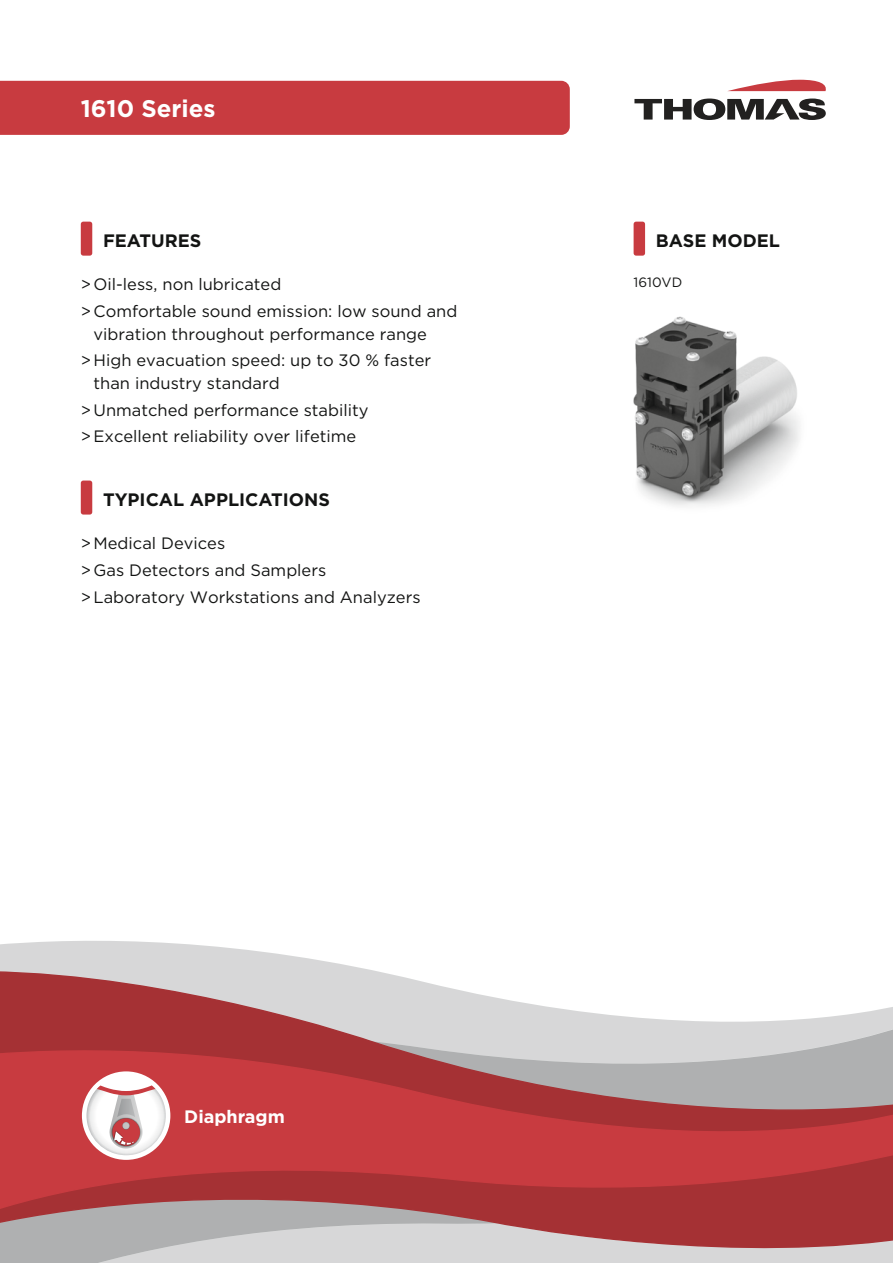
<style>
.page{position:relative;width:893px;height:1263px;background:#fff}
.page>*{position:absolute;margin:0;border:0;box-sizing:border-box;transform-origin:0 0}
.t1{font:700 24px "Gotham";color:#fff}
.t2{font:700 18px "Gotham";color:#131413}
.t3{font:700 18px "Gotham";color:#fff}
.t4{font:16.5px/26.7px "Gotham";color:#131413}
.t5{font:13.5px "Gotham";color:#131413}
</style>
<div class="page">
<svg style="left:728px;top:80px;width:98px;height:11px"></svg>
<svg style="left:634px;top:99px;width:192px;height:21px"></svg>
<svg style="left:0;top:941px;width:370px;height:29px;fill:#d7d7d8"></svg>
<svg style="left:0;top:970px;width:893px;height:76px"></svg>
<svg style="left:0;top:1214px;width:893px;height:49px;background:#bea0a2"></svg>
<svg style="left:0;top:1046px;width:893px;height:168px;background:#b94f52"></svg>
<img style="left:633px;top:316px;width:167px;height:190px">
<div style="left:0;top:81px;width:570px;height:54px;background:#c83b40"></div>
<div style="left:79px;top:1068px;width:94px;height:95px;background:#c83b40;border-radius:50%"></div>
<div style="left:82px;top:1071px;width:88px;height:89px;background:#fff;border-radius:50%"></div>
<svg style="left:87px;top:1085px;width:79px;height:70px"></svg>
<div style="left:81px;top:222px;width:11px;height:34px;background:#c83b40;border-radius:3px"></div>
<div style="left:81px;top:480px;width:11px;height:35px;background:#c83b40;border-radius:3px"></div>
<div style="left:634px;top:222px;width:11px;height:34px;background:#c83b40;border-radius:3px"></div>
<h1 class="t1" style="left:81px;top:93px;width:136px">1610 Series</h1>
<p class="t2" style="left:103px;top:228px;width:100px">FEATURES</p>
<p class="t4" style="left:81px;top:271px;width:378px">&gt; Oil-less, non lubricated<br>&gt; Comfortable sound emission: low sound and</p>
<p class="t4" style="left:81px;top:320px;width:352px;text-align:center">vibration throughout performance range &gt;High evacuation speed: up to 30 % faster</p>
<p class="t4" style="left:81px;top:369px;width:289px;text-indent:13px">than industry standard &gt;Unmatched performance stability &gt;Excellent reliability over lifetime</p>
<p class="t2" style="left:103px;top:487px;width:228px">TYPICAL APPLICATIONS</p>
<p class="t4" style="left:81px;top:530px;width:341px">&gt; Medical Devices<br>&gt;Gas Detectors and Samplers &gt;Laboratory Workstations and Analyzers</p>
<p class="t2" style="left:656px;top:228px;width:126px">BASE MODEL</p>
<p class="t5" style="left:634px;top:274px;width:50px">1610VD</p>
<p class="t3" style="left:184px;top:1104px;width:102px">Diaphragm</p>
</div>
